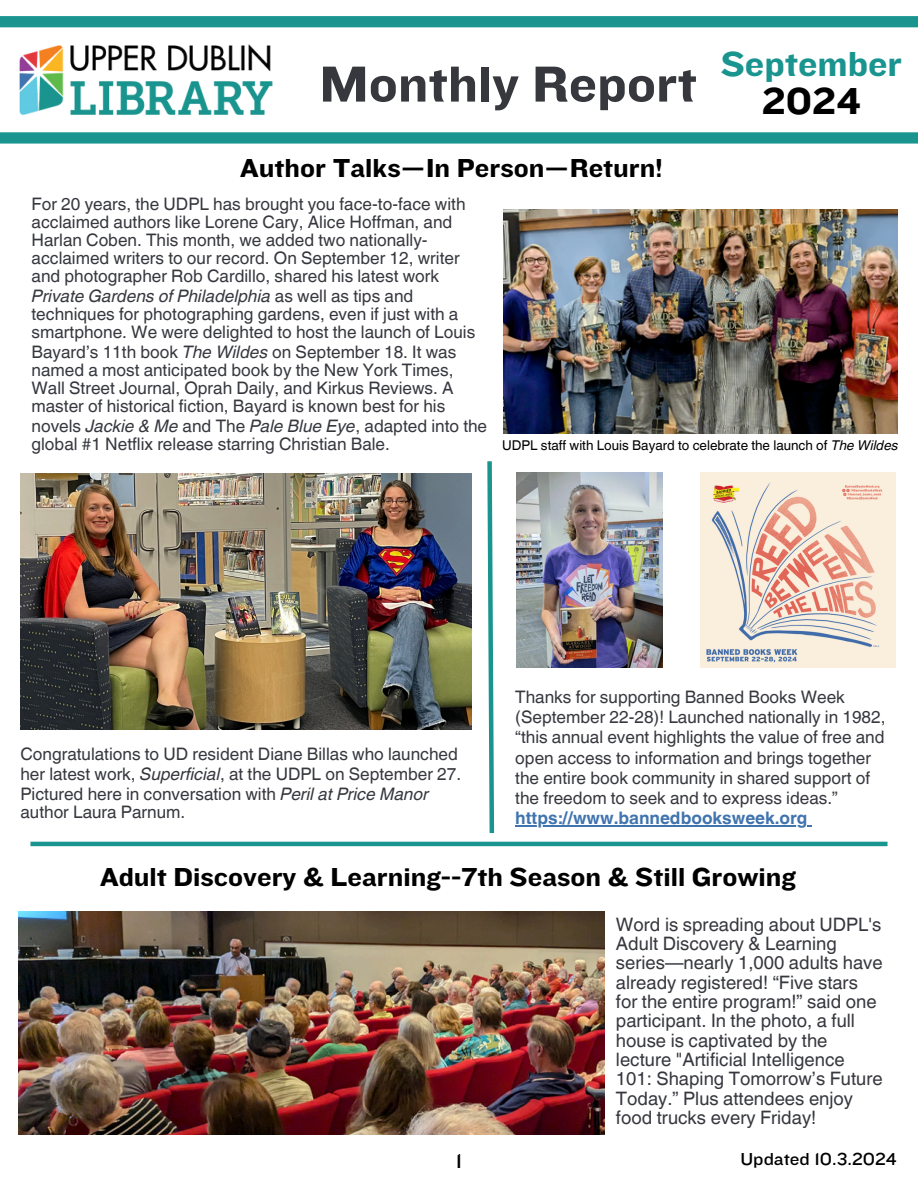
<style>
.page{position:relative;width:918px;height:1188px;background:#fff}
.page>*{position:absolute;margin:0;border:0;box-sizing:border-box;transform-origin:0 0}
.t1{font:52.5px "Knockout 52";color:#36383e}
.t2{font:39px "Knockout 52";color:#000}
.t3{font:36px "Knockout 52";color:#19948e}
.t4{font:27px "Knockout 52";color:#000}
.t5{font:21px "Knockout 32";color:#000}
.t6{font:18.45px/19.4px "Helvetica World";color:#36383e}
.t7{font:18px "Knockout 32";color:#000}
.t8{font:17.25px/18px "Helvetica World";color:#36383e}
.t9{font:700 17.25px "Helvetica World";color:#4074af}
.t10{font:13.5px "Helvetica World";color:#000}
.s1{font-style:italic}
</style>
<div class="page">
<div style="left:0;top:16px;width:918px;height:11px;background:#19948e"></div>
<img style="left:19px;top:44px;width:254px;height:71px">
<div style="left:0;top:132px;width:918px;height:12px;background:#19948e"></div>
<hr style="left:30px;top:842px;width:858px;height:4px;background:#19948e">
<img style="left:503px;top:210px;width:394px;height:224px">
<img style="left:19px;top:911px;width:586px;height:223px">
<img style="left:20px;top:474px;width:452px;height:255px">
<svg style="left:487px;top:461px;width:8px;height:372px"></svg>
<img style="left:516px;top:472px;width:146px;height:196px">
<img style="left:700px;top:472px;width:196px;height:196px">
<hr style="left:515px;top:825px;width:293px;height:2px;background:#4074af">
<p class="t1" style="left:319px;top:51px;width:379px">Monthly Report</p>
<h4 class="t4" style="left:240px;top:151px;width:424px">Author Talks—In Person—Return!</h4>
<p class="t3" style="left:721px;top:41px;width:183px">September</p>
<p class="t2" style="left:762px;top:77px;width:101px">2024</p>
<p class="t8" style="left:32px;top:195px;width:435px">For 20 years, the UDPL has brought you face-to-face with acclaimed authors like Lorene Cary, Alice Hoffman, and Harlan Coben. This month, we added two nationally&shy;acclaimed writers to our record. On September 12, writer and photographer Rob Cardillo, shared his latest work</p>
<p class="t8" style="left:32px;top:287px;width:445px"><span class="s1">Private Gardens of Philadelphia</span> as well as tips and techniques for photographing gardens, even if just with a smartphone. We were delighted to host the launch of Louis</p>
<p class="t8" style="left:32px;top:343px;width:426px">Bayard’s 11th book <span class="s1">The Wildes</span> on September 18. It was named a most anticipated book by the New York Times, Wall Street Journal, Oprah Daily, and Kirkus Reviews. A master of historical fiction, Bayard is known best for his</p>
<p class="t8" style="left:32px;top:417px;width:457px">novels <span class="s1">Jackie &amp; Me</span> and The <span class="s1">Pale Blue Eye</span>, adapted into the global #1 Netflix release starring Christian Bale.</p>
<p class="t10" style="left:502px;top:437px;width:398px">UDPL staff with Louis Bayard to celebrate the launch of <span class="s1">The Wildes</span></p>
<p class="t8" style="left:20px;top:744px;width:442px;line-height:20.2px">Congratulations to UD resident Diane Billas who launched her latest work, <span class="s1">Superficial</span>, at the UDPL on September 27.<br>Pictured here in conversation with <span class="s1">Peril at Price Manor</span></p>
<p class="t8" style="left:20px;top:803px;width:166px">author Laura Parnum.</p>
<h4 class="t8" style="left:515px;top:687px;width:372px;line-height:20.2px">Thanks for supporting Banned Books Week (September 22-28)! Launched nationally in 1982, “this annual event highlights the value of free and open access to information and brings together the entire book community in shared support of the freedom to seek and to express ideas.”</h4>
<p class="t9" style="left:515px;top:804px;width:294px">https://www.bannedbooksweek.org</p>
<h3 class="t4" style="left:100px;top:860px;width:697px">Adult Discovery &amp; Learning--7th Season &amp; Still Growing</h3>
<p class="t5" style="left:456px;top:1148px;width:8px">1</p>
<h4 class="t6" style="left:616px;top:915px;width:268px">Word is spreading about UDPL's<br>Adult Discovery &amp; Learning series—nearly 1,000 adults have already registered! “Five stars for the entire program!” said one participant. In the photo, a full house is captivated by the lecture "Artificial Intelligence<br>101: Shaping Tomorrow’s Future<br>Today.” Plus attendees enjoy food trucks every Friday!</h4>
<h4 class="t7" style="left:740px;top:1148px;width:158px">Updated 10.3.2024</h4>
</div>
